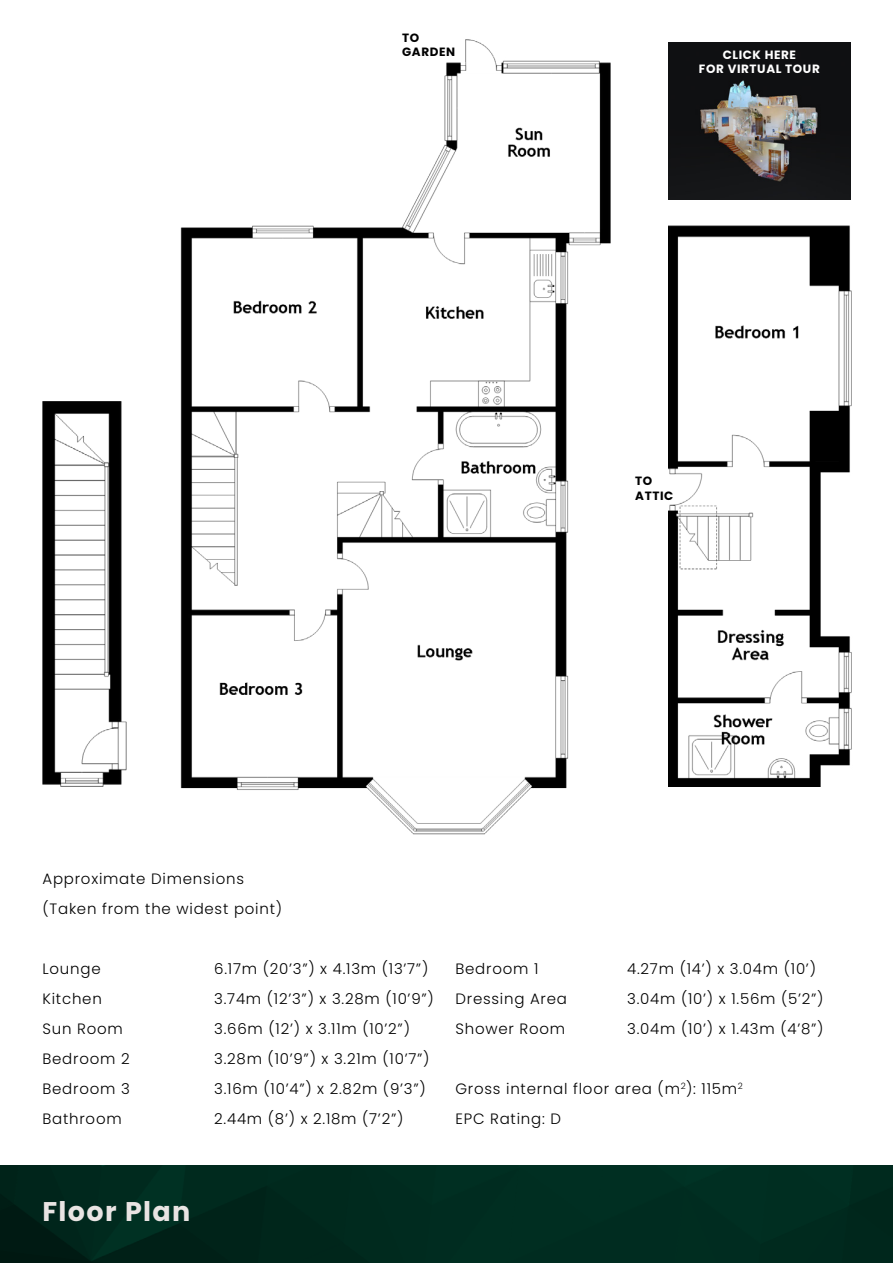
<style>
.page{position:relative;width:893px;height:1263px;background:#fff}
.page>*{position:absolute;margin:0;border:0;box-sizing:border-box;transform-origin:0 0}
.t1{font:700 27px "Poppins";letter-spacing:.05em;color:#e9e4e3}
.t2{font:300 15px/30px "Poppins";letter-spacing:.05em;color:#000}
.t3{font:700 12px/14.4px "Poppins";letter-spacing:.05em;color:#fff;text-align:center}
.t4{font:700 12px/14.4px "Poppins";letter-spacing:.05em;color:#000}
</style>
<div class="page">
<img style="left:0;top:1165px;width:893px;height:98px">
<img style="left:180px;top:39px;width:431px;height:795px">
<img style="left:668px;top:225px;width:184px;height:562px">
<img style="left:668px;top:43px;width:182px;height:156px">
<img style="left:42px;top:401px;width:85px;height:386px">
<p class="t4" style="left:402px;top:30px;width:55px">TO<br>GARDEN</p>
<p class="t2" style="left:43px;top:864px;width:241px">Approximate Dimensions (Taken from the widest point)</p>
<p class="t3" style="left:699px;top:47px;width:122px">CLICK HERE<br>FOR VIRTUAL TOUR</p>
<p class="t4" style="left:635px;top:474px;width:40px">TO<br>ATTIC</p>
<p class="t2" style="left:43px;top:954px;width:60px">Lounge</p>
<p class="t2" style="left:214px;top:954px;width:216px">6.17m (20’3”) x 4.13m (13’7”)</p>
<p class="t2" style="left:43px;top:984px;width:61px">Kitchen</p>
<p class="t2" style="left:214px;top:984px;width:221px">3.74m (12’3”) x 3.28m (10’9”)</p>
<p class="t2" style="left:43px;top:1014px;width:82px">Sun Room</p>
<p class="t2" style="left:214px;top:1014px;width:197px">3.66m (12’) x 3.11m (10’2”)</p>
<p class="t2" style="left:43px;top:1044px;width:89px">Bedroom 2</p>
<p class="t2" style="left:214px;top:1044px;width:217px">3.28m (10’9”) x 3.21m (10’7”)</p>
<p class="t2" style="left:43px;top:1074px;width:89px">Bedroom 3</p>
<p class="t2" style="left:214px;top:1074px;width:213px">3.16m (10’4”) x 2.82m (9’3”)</p>
<p class="t2" style="left:43px;top:1104px;width:81px">Bathroom</p>
<p class="t2" style="left:214px;top:1104px;width:191px">2.44m (8’) x 2.18m (7’2”)</p>
<p class="t2" style="left:455px;top:954px;width:84px">Bedroom 1</p>
<p class="t2" style="left:627px;top:954px;width:190px">4.27m (14’) x 3.04m (10’)</p>
<p class="t2" style="left:455px;top:984px;width:113px">Dressing Area</p>
<p class="t2" style="left:627px;top:984px;width:198px">3.04m (10’) x 1.56m (5’2”)</p>
<p class="t2" style="left:455px;top:1014px;width:111px">Shower Room</p>
<p class="t2" style="left:627px;top:1014px;width:198px">3.04m (10’) x 1.43m (4’8”)</p>
<p class="t2" style="left:455px;top:1074px;width:289px">Gross internal floor area (m<sup>2</sup>): 115m<sup>2<br></sup>EPC Rating: D</p>
<h1 class="t1" style="left:43px;top:1196px;width:149px">Floor Plan</h1>
</div>
